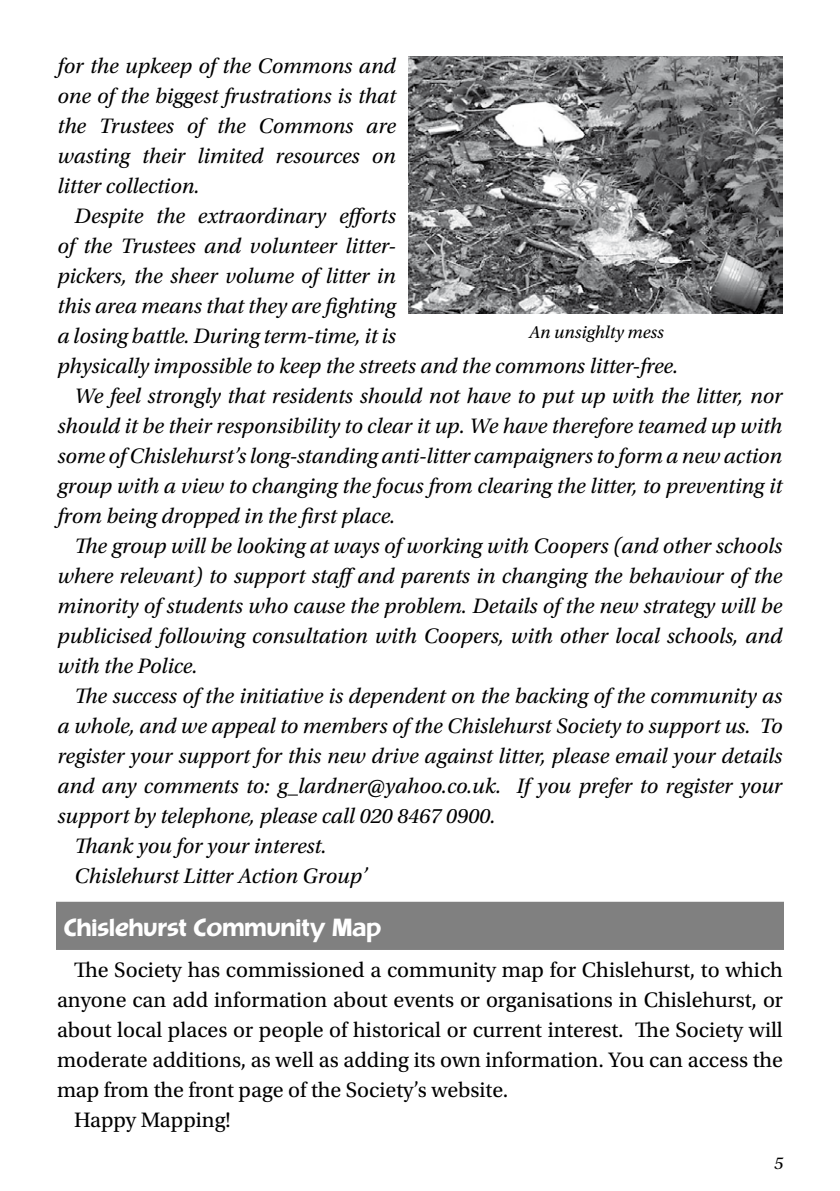
<style>
.page{position:relative;width:840px;height:1191px;background:#fff}
.page>*{position:absolute;margin:0;border:0;box-sizing:border-box;transform-origin:0 0}
.t1{font:500 26px "Burghley";color:#fff}
.t2{font:italic 22px/30px "Utopia Std";color:#000;text-align:justify}
.t3{font:22px "Utopia Std";color:#000}
.t4{font:italic 18px "Utopia Std";color:#000}
</style>
<div class="page">
<img style="left:408px;top:57px;width:374px;height:256px">
<div style="left:57px;top:902px;width:725px;height:47px;background:#808080"></div>
<p class="t2" style="left:57px;top:51px;width:339px">for the upkeep of the Commons and one of the biggest frustrations is that the Trustees of the Commons are wasting their limited resources on litter collection.</p>
<p class="t2" style="left:74px;top:201px;width:322px">Despite the extraordinary efforts</p>
<p class="t2" style="left:57px;top:231px;width:340px">of the Trustees and volunteer litter-</p>
<p class="t2" style="left:57px;top:261px;width:340px">pickers, the sheer volume of litter in</p>
<p class="t2" style="left:57px;top:291px;width:340px">this area means that they are fighting</p>
<p class="t2" style="left:57px;top:321px;width:340px">a losing battle. During term-time, it is</p>
<p class="t2" style="left:57px;top:351px;width:622px">physically impossible to keep the streets and the commons litter-free.</p>
<p class="t2" style="left:74px;top:381px;width:709px">We feel strongly that residents should not have to put up with the litter, nor</p>
<p class="t2" style="left:57px;top:411px;width:725px">should it be their responsibility to clear it up. We have therefore teamed up with</p>
<p class="t2" style="left:57px;top:441px;width:725px">some of Chislehurst’s long-standing anti-litter campaigners to form a new action</p>
<p class="t2" style="left:57px;top:471px;width:726px">group with a view to changing the focus from clearing the litter, to preventing it</p>
<p class="t2" style="left:57px;top:501px;width:339px">from being dropped in the first place.</p>
<p class="t2" style="left:74px;top:531px;width:708px">The group will be looking at ways of working with Coopers (and other schools</p>
<p class="t2" style="left:57px;top:561px;width:726px">where relevant) to support staffand parents in changing the behaviour of the</p>
<p class="t2" style="left:57px;top:591px;width:726px">minority of students who cause the problem. Details of the new strategy will be</p>
<p class="t2" style="left:57px;top:621px;width:725px">publicised following consultation with Coopers, with other local schools, and</p>
<p class="t2" style="left:57px;top:651px;width:141px">with the Police.</p>
<p class="t2" style="left:74px;top:681px;width:708px">The success of the initiative is dependent on the backing of the community as</p>
<p class="t2" style="left:57px;top:711px;width:726px">a whole, and we appeal to members of the Chislehurst Society to support us. To</p>
<p class="t2" style="left:57px;top:741px;width:725px">register your support for this new drive against litter, please email your details</p>
<p class="t2" style="left:57px;top:771px;width:725px">and any comments to: g_lardner@yahoo.co.uk. If you prefer to register your</p>
<p class="t2" style="left:57px;top:801px;width:439px">support by telephone, please call 020 8467 0900.</p>
<p class="t2" style="left:74px;top:831px;width:253px">Thank you for your interest.</p>
<p class="t2" style="left:74px;top:861px;width:294px">Chislehurst Litter Action Group’</p>
<p class="t1" style="left:64px;top:912px;width:319px">Chislehurst Community Map</p>
<p class="t3" style="left:74px;top:958px;width:710px">The Society has commissioned a community map for Chislehurst, to which</p>
<p class="t3" style="left:57px;top:988px;width:727px">anyone can add information about events or organisations in Chislehurst, or</p>
<p class="t3" style="left:57px;top:1018px;width:727px">about local places or people of historical or current interest. The Society will</p>
<p class="t3" style="left:57px;top:1048px;width:727px">moderate additions, as well as adding its own information. You can access the</p>
<p class="t3" style="left:57px;top:1078px;width:452px">map from the front page of the Society’s website.</p>
<p class="t3" style="left:74px;top:1108px;width:158px">Happy Mapping!</p>
<p class="t4" style="left:528px;top:322px;width:136px">An unsighlty mess</p>
<p class="t4" style="left:773px;top:1153px;width:10px">5</p>
</div>
